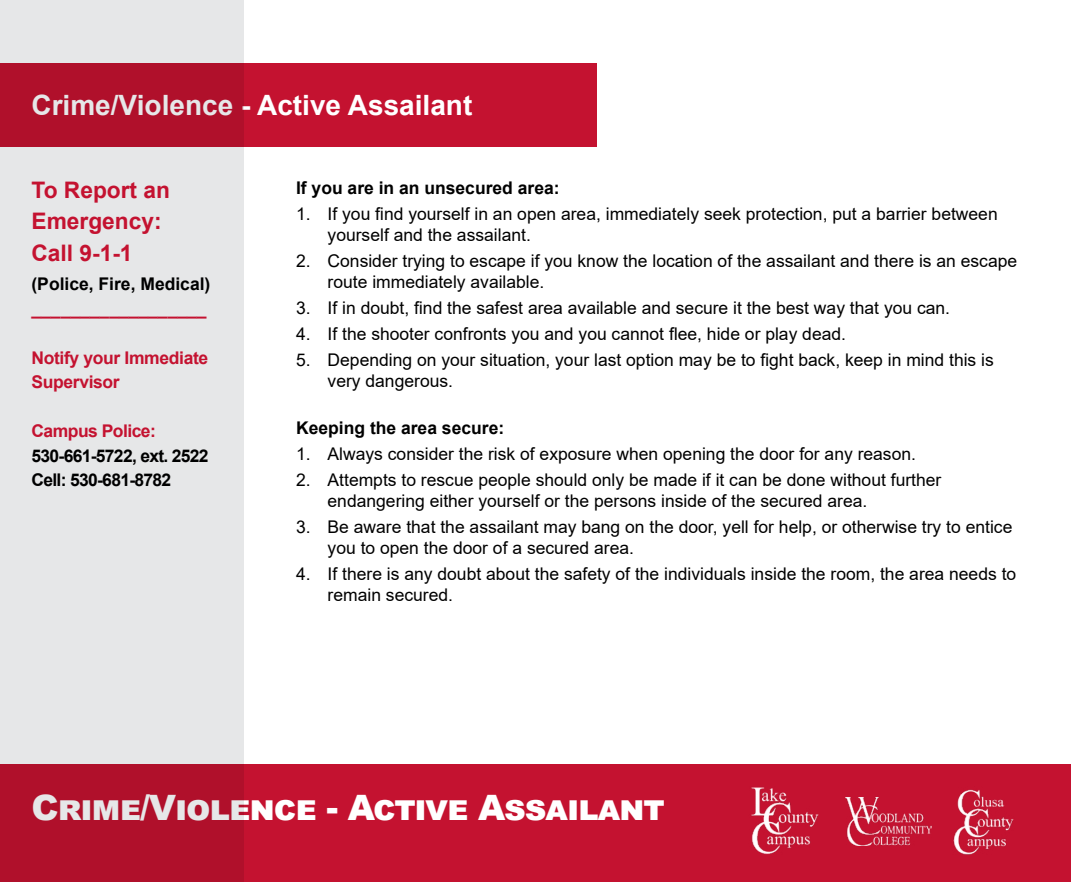
<style>
.page{position:relative;width:1071px;height:882px;background:#fff}
.page>*{position:absolute;margin:0;border:0;box-sizing:border-box;transform-origin:0 0}
.t1{font:900 35px "Arial";letter-spacing:-.03em;color:#fff}
.t2{font:700 28px "Arial";color:#fff}
.t3{font:700 22.75px/31.5px "Arial";color:#c41230}
.t4{font:17.5px/21px "Arial";color:#000}
.t5{font:700 17.5px "Arial";color:#000}
.t6{font:700 17.5px/24.5px "Arial";letter-spacing:-.02em;color:#c41230}
.t7{font:700 17.5px/24.5px "Arial";letter-spacing:-.04em;color:#000}
</style>
<div class="page">
<div style="left:0;top:0;width:243px;height:882px;background:#e6e7e8"></div>
<div style="left:0;top:63px;width:597px;height:84px;background:linear-gradient(to right,#ad102a,#ca1332)"></div>
<div style="left:0;top:764px;width:1071px;height:118px;background:linear-gradient(to right,#b5102c,#ca1332)"></div>
<img style="left:742px;top:787px;width:86px;height:70px">
<img style="left:945px;top:787px;width:76px;height:70px">
<img style="left:846px;top:798px;width:86px;height:48px">
<h2 class="t2" style="left:32px;top:86px;width:442px">Crime/Violence - Active Assailant</h2>
<h3 class="t3" style="left:32px;top:174px;width:140px">To Report an<br>Emergency:<br>Call 9-1-1</h3>
<p class="t5" style="left:32px;top:272px;width:180px">(Police, Fire, Medical)</p>
<p class="t6" style="left:32px;top:297px;width:177px">__________________</p>
<p class="t6" style="left:32px;top:346px;width:178px">Notify your Immediate<br>Supervisor</p>
<p class="t6" style="left:32px;top:419px;width:126px">Campus Police:</p>
<p class="t7" style="left:32px;top:444px;width:179px">530-661-5722, ext. 2522<br>Cell: 530-681-8782</p>
<p class="t5" style="left:296px;top:175px;width:265px">If you are in an unsecured area:</p>
<p class="t4" style="left:328px;top:203px;width:672px;text-indent:-32px">1. If you find yourself in an open area, immediately seek protection, put a barrier between yourself and the assailant.</p>
<p class="t4" style="left:328px;top:250px;width:691px;text-indent:-32px">2. Consider trying to escape if you know the location of the assailant and there is an escape route immediately available.</p>
<p class="t4" style="left:296px;top:297px;width:656px">3. If in doubt, find the safest area available and secure it the best way that you can.</p>
<p class="t4" style="left:296px;top:323px;width:552px">4. If the shooter confronts you and you cannot flee, hide or play dead.</p>
<p class="t4" style="left:328px;top:349px;width:668px;text-indent:-32px">5. Depending on your situation, your last option may be to fight back, keep in mind this is very dangerous.</p>
<p class="t5" style="left:296px;top:416px;width:210px">Keeping the area secure:</p>
<p class="t4" style="left:296px;top:443px;width:621px">1. Always consider the risk of exposure when opening the door for any reason.</p>
<p class="t4" style="left:328px;top:469px;width:615px;text-indent:-32px">2. Attempts to rescue people should only be made if it can be done without further endangering either yourself or the persons inside of the secured area.</p>
<p class="t4" style="left:328px;top:516px;width:686px;text-indent:-32px">3. Be aware that the assailant may bang on the door, yell for help, or otherwise try to entice you to open the door of a secured area.</p>
<p class="t4" style="left:328px;top:564px;width:690px;text-indent:-32px">4. If there is any doubt about the safety of the individuals inside the room, the area needs to remain secured.</p>
<h1 class="t1" style="left:32px;top:783px;width:634px">Crime/Violence - Active Assailant</h1>
</div>
